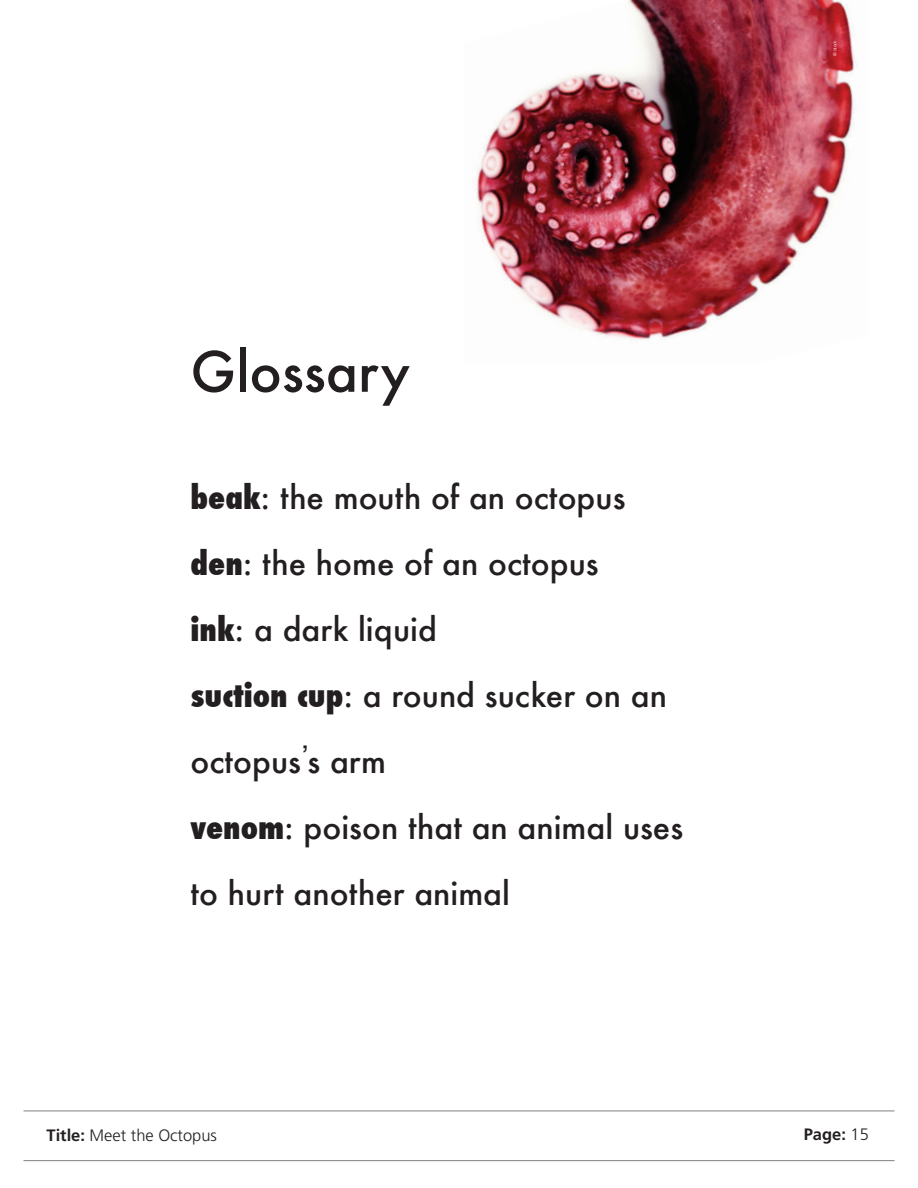
<style>
.page{position:relative;width:918px;height:1188px;background:#fff}
.page>*{position:absolute;margin:0;border:0;box-sizing:border-box;transform-origin:0 0}
.t1{font:500 54px "Futura";color:#231f20}
.t2{font:500 31.5px/66px "Futura";color:#231f20}
.t3{font:300 16.5px "Frutiger LT Std";color:#231f20}
.t4{font:700 16.5px "Frutiger LT Std";color:#231f20}
.Main_Text{font:300 4.5px "Frutiger LT Std";color:#fff}
.s1{font-weight:800;font-stretch:condensed}
.s2{font-weight:700}
.s3{font-weight:300}
</style>
<div class="page">
<img style="left:472px;top:0;width:385px;height:340px">
<hr style="left:23px;top:1111px;width:872px;height:1px;background:#808285">
<hr style="left:23px;top:1160px;width:872px;height:1px;background:#808285">
<p class="t1" style="left:190px;top:335px;width:221px">Glossary</p>
<p class="t2" style="left:190px;top:464px;width:436px"><span class="s1">beak</span>: the mouth of an octopus</p>
<p class="t2" style="left:190px;top:530px;width:410px"><span class="s1">den</span>: the home of an octopus</p>
<p class="t2" style="left:190px;top:596px;width:248px"><span class="s1">ink</span>: a dark liquid</p>
<p class="t2" style="left:190px;top:662px;width:478px"><span class="s1">suction cup</span>: a round sucker on an octopus<sup>’</sup>s arm</p>
<p class="t2" style="left:191px;top:794px;width:494px"><span class="s1">venom</span>: poison that an animal uses to hurt another animal</p>
<p class="Main_Text" style="left:832px;top:56px;width:17px;rotate:-90deg">© istock</p>
<p class="t3" style="left:46px;top:1126px;width:172px"><span class="s2">Title:</span> Meet the Octopus</p>
<p class="t4" style="left:804px;top:1125px;width:67px">Page: <span class="s3">15</span></p>
</div>
